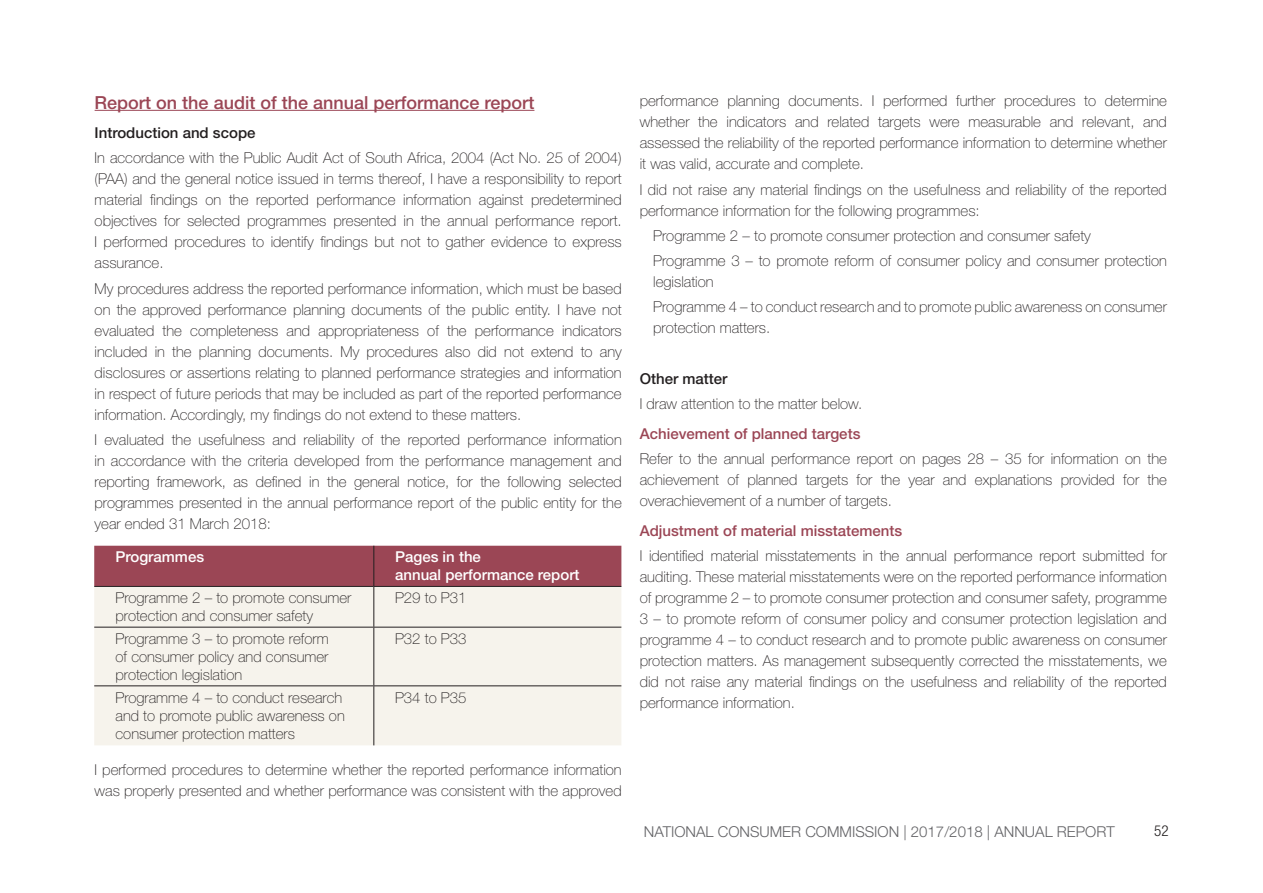
<style>
.page{position:relative;width:1263px;height:893px;background:#fff}
.page>*{position:absolute;margin:0;border:0;box-sizing:border-box;transform-origin:0 0}
.t1{font:500 18px "Helvetica Neue LT Std";color:#9b4655}
.t2{font:100 15px/21px "Helvetica Neue LT Std";color:#231f20;text-align:justify}
.t3{font:500 15px "Helvetica Neue LT Std";color:#9b4655}
.t4{font:300 15px "Helvetica Neue LT Std";color:#636366}
.t5{font:500 15px/18px "Helvetica Neue LT Std";color:#fff}
.t6{font:500 15px "Helvetica Neue LT Std";color:#231f20}
.t7{font:300 condensed 15px "Helvetica Neue LT Std";color:#231f20}
</style>
<div class="page">
<hr style="left:95px;top:110px;width:439px;height:1px;background:#9b4655">
<div style="left:94px;top:546px;width:527px;height:40px;background:#9b4655"></div>
<div style="left:94px;top:587px;width:527px;height:158px;background:#f6f3ec"></div>
<hr style="left:373px;top:546px;width:1px;height:40px;background:#231f20">
<hr style="left:374px;top:586px;width:247px;height:1px;background:#231f20">
<hr style="left:94px;top:586px;width:280px;height:1px;background:#231f20">
<hr style="left:373px;top:587px;width:1px;height:40px;background:#231f20">
<hr style="left:374px;top:627px;width:247px;height:1px;background:#231f20">
<hr style="left:94px;top:627px;width:280px;height:1px;background:#231f20">
<hr style="left:373px;top:627px;width:1px;height:58px;background:#231f20">
<hr style="left:374px;top:685px;width:247px;height:1px;background:#231f20">
<hr style="left:94px;top:685px;width:280px;height:1px;background:#231f20">
<hr style="left:373px;top:686px;width:1px;height:59px;background:#231f20">
<p class="t1" style="left:95px;top:91px;width:441px">Report on the audit of the annual performance report</p>
<p class="t6" style="left:95px;top:124px;width:162px">Introduction and scope</p>
<p class="t2" style="left:95px;top:147px;width:529px">In accordance with the Public Audit Act of South Africa, 2004 (Act No. 25 of 2004) (PAA) and the general notice issued in terms thereof, I have a responsibility to report material findings on the reported performance information against predetermined objectives for selected programmes presented in the annual performance report.<br>I performed procedures to identify findings but not to gather evidence to express assurance.</p>
<p class="t2" style="left:95px;top:278px;width:529px">My procedures address the reported performance information, which must be based on the approved performance planning documents of the public entity. I have not evaluated the completeness and appropriateness of the performance indicators included in the planning documents. My procedures also did not extend to any disclosures or assertions relating to planned performance strategies and information in respect of future periods that may be included as part of the reported performance information. Accordingly, my findings do not extend to these matters.</p>
<p class="t2" style="left:95px;top:429px;width:529px">I evaluated the usefulness and reliability of the reported performance information in accordance with the criteria developed from the performance management and reporting framework, as defined in the general notice, for the following selected programmes presented in the annual performance report of the public entity for the year ended 31 March 2018:</p>
<p class="t5" style="left:115px;top:548px;width:90px">Programmes</p>
<p class="t5" style="left:395px;top:548px;width:186px">Pages in the<br>annual performance report</p>
<p class="t2" style="left:115px;top:589px;width:237px;line-height:18px">Programme 2 – to promote consumer protection and consumer safety</p>
<p class="t2" style="left:395px;top:587px;width:73px">P29 to P31</p>
<p class="t2" style="left:115px;top:629px;width:215px;line-height:18px">Programme 3 – to promote reform of consumer policy and consumer protection legislation</p>
<p class="t2" style="left:395px;top:628px;width:73px">P32 to P33</p>
<p class="t2" style="left:115px;top:688px;width:231px;line-height:18px;text-align:left">Programme 4 – to conduct research and to promote public awareness on consumer protection matters</p>
<p class="t2" style="left:395px;top:687px;width:73px">P34 to P35</p>
<p class="t2" style="left:95px;top:759px;width:529px">I performed procedures to determine whether the reported performance information was properly presented and whether performance was consistent with the approved</p>
<p class="t2" style="left:640px;top:91px;width:529px">performance planning documents. I performed further procedures to determine whether the indicators and related targets were measurable and relevant, and assessed the reliability of the reported performance information to determine whether it was valid, accurate and complete.</p>
<p class="t2" style="left:640px;top:179px;width:529px">I did not raise any material findings on the usefulness and reliability of the reported performance information for the following programmes:</p>
<p class="t2" style="left:653px;top:223px;width:515px;line-height:25.2px">Programme 2 – to promote consumer protection and consumer safety<br>Programme 3 – to promote reform of consumer policy and consumer protection</p>
<p class="t2" style="left:653px;top:269px;width:515px;line-height:25.2px">legislation<br>Programme 4 – to conduct research and to promote public awareness on consumer</p>
<p class="t2" style="left:653px;top:317px;width:118px">protection matters.</p>
<p class="t6" style="left:640px;top:370px;width:89px">Other matter</p>
<p class="t2" style="left:640px;top:393px;width:224px">I draw attention to the matter below.</p>
<p class="t3" style="left:640px;top:425px;width:222px">Achievement of planned targets</p>
<p class="t2" style="left:640px;top:448px;width:529px">Refer to the annual performance report on pages 28 – 35 for information on the achievement of planned targets for the year and explanations provided for the overachievement of a number of targets.</p>
<p class="t3" style="left:640px;top:521px;width:264px">Adjustment of material misstatements</p>
<p class="t2" style="left:640px;top:545px;width:529px">I identified material misstatements in the annual performance report submitted for auditing. These material misstatements were on the reported performance information of programme 2 – to promote consumer protection and consumer safety, programme 3 – to promote reform of consumer policy and consumer protection legislation and programme 4 – to conduct research and to promote public awareness on consumer protection matters. As management subsequently corrected the misstatements, we did not raise any material findings on the usefulness and reliability of the reported performance information.</p>
<p class="t4" style="left:644px;top:822px;width:472px">NATIONAL CONSUMER COMMISSION | 2017/2018 | ANNUAL REPORT</p>
<p class="t7" style="left:1154px;top:822px;width:16px">52</p>
</div>
